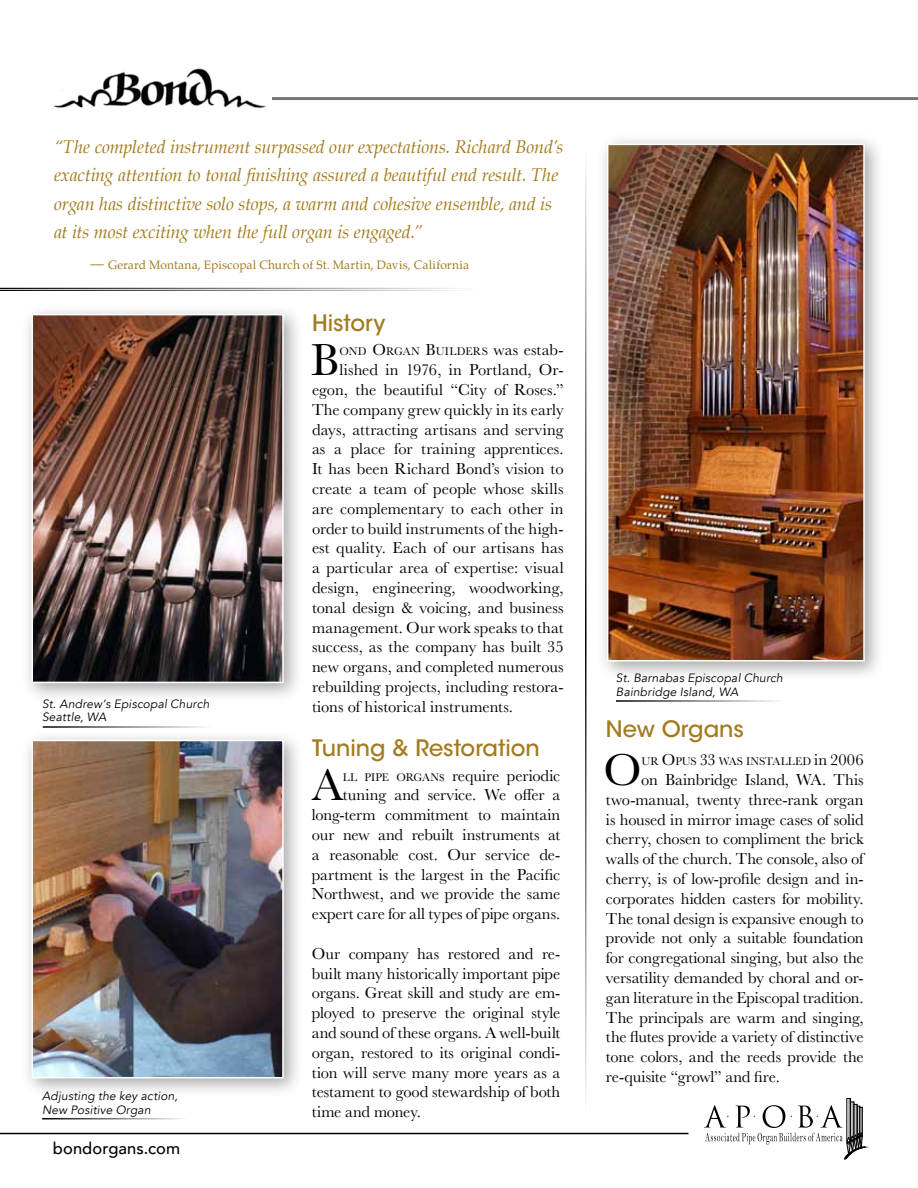
<style>
.page{position:relative;width:918px;height:1188px;background:#fff}
.page>*{position:absolute;margin:0;border:0;box-sizing:border-box;transform-origin:0 0}
.t1{font:46.35px "Baskerville";color:#000}
.t2{font:500 22.5px "ITC Avant Garde Std";color:#a37b1f}
.t3{font:italic 18px/28.5px "Palatino";letter-spacing:-.01em;color:#a37b1f}
.t4{font:16.5px/19.8px "Baskerville";letter-spacing:-.005em;color:#000;text-align:justify}
.t5{font:500 16.5px "Avenir";letter-spacing:.005em;color:#000}
.t6{font:italic 12px/13.5px "Avenir";letter-spacing:.015em;color:#000}
.t7{font:12px "Palatino";letter-spacing:.01em;color:#a37b1f}
.t8{font:11.55px "Baskerville";letter-spacing:.015em;color:#000}
.s1{font-family:"Avenir";font-weight:300;font-size:13.5px}
.s2{font-size:16.5px}
.s3{font-size:11.55px}
</style>
<div class="page">
<hr style="left:0;top:1133px;width:688px;height:1px;background:#000">
<svg style="left:704px;top:1099px;width:161px;height:61px"></svg>
<div style="left:596px;top:133px;width:289px;height:548px;background:#000;opacity:.35"></div>
<img style="left:610px;top:147px;width:252px;height:512px">
<div style="left:607px;top:144px;width:258px;height:518px;border:2px solid #fff"></div>
<hr style="left:585px;top:144px;width:1px;height:974px;background:#000">
<hr style="left:0;top:288px;width:475px;height:1px;background:#000">
<hr style="left:0;top:290px;width:475px;height:1px;background:#000">
<hr style="left:43px;top:726px;width:169px;height:2px;background:#000">
<hr style="left:616px;top:700px;width:170px;height:2px;background:#000">
<hr style="left:42px;top:1118px;width:145px;height:1px;background:#000">
<div style="left:21px;top:303px;width:282px;height:400px;background:#000;opacity:.35"></div>
<img style="left:35px;top:317px;width:246px;height:363px">
<div style="left:32px;top:314px;width:252px;height:369px;border:2px solid #fff"></div>
<hr style="left:265px;top:97px;width:653px;height:3px;background:#757779">
<img style="left:54px;top:68px;width:217px;height:41px">
<div style="left:21px;top:729px;width:282px;height:370px;background:#000;opacity:.35"></div>
<img style="left:35px;top:743px;width:246px;height:332px">
<div style="left:32px;top:740px;width:252px;height:338px;border:2px solid #fff"></div>
<p class="t3" style="left:54px;top:132px;width:511px">“The completed instrument surpassed our expectations. Richard Bond’s exacting attention to tonal finishing assured a beautiful end result. The organ has distinctive solo stops, a warm and cohesive ensemble, and is at its most exciting when the full organ is engaged.”</p>
<p class="t7" style="left:91px;top:255px;width:380px"><span class="s1">—</span> Gerard Montana, Episcopal Church of St. Martin, Davis, California</p>
<p class="t6" style="left:42px;top:697px;width:169px">St. Andrew’s Episcopal Church<br>Seattle, WA</p>
<p class="t6" style="left:42px;top:1090px;width:137px">Adjusting the key action,<br>New Positive Organ</p>
<p class="t5" style="left:53px;top:1133px;width:129px">bondorgans.com</p>
<h2 class="t2" style="left:312px;top:308px;width:75px">History</h2>
<h1 class="t1" style="left:311px;top:331px;width:30px">B</h1>
<p class="t8" style="left:339px;top:344px;width:226px">OND <span class="s2">O</span>RGAN <span class="s2">B</span>UILDERS <span class="s2">was estab-</span></p>
<p class="t4" style="left:312px;top:360px;width:253px;text-indent:27px">lished in 1976, in Portland, Or&shy;egon, the beautiful “City of Roses.” The company grew quickly in its early days, attracting artisans and serving as a place for training apprentices.<br>It has been Richard Bond’s vision to create a team of people whose skills are complementary to each other in order to build instruments of the high&shy;est quality. Each of our artisans has a particular area of expertise: visual design, engineering, woodworking, tonal design &amp; voicing, and business management. Our work speaks to that success, as the company has built 35 new organs, and completed numerous rebuilding projects, including restora&shy;tions of historical instruments.</p>
<h2 class="t2" style="left:312px;top:734px;width:229px">Tuning &amp; Restoration</h2>
<h1 class="t1" style="left:312px;top:756px;width:33px">A</h1>
<p class="t4" style="left:312px;top:766px;width:250px;text-align:right"><span class="s3">LL PIPE ORGAN</span>s require periodic tuning and service. We offer a long-term commitment to maintain our new and rebuilt instruments at a reasonable cost. Our service de&shy;partment is the largest in the Pacific Northwest, and we provide the same expert care for all types of pipe organs.</p>
<p class="t4" style="left:312px;top:944px;width:250px">Our company has restored and re&shy;built many historically important pipe organs. Great skill and study are em&shy;ployed to preserve the original style and sound of these organs. A well-built organ, restored to its original condi&shy;tion will serve many more years as a testament to good stewardship of both time and money.</p>
<p class="t6" style="left:616px;top:672px;width:168px">St. Barnabas Episcopal Church<br>Bainbridge Island, WA</p>
<h2 class="t2" style="left:606px;top:715px;width:139px">New Organs</h2>
<h1 class="t1" style="left:604px;top:741px;width:40px">O</h1>
<p class="t8" style="left:641px;top:754px;width:224px">UR <span class="s2">O</span>PUS <span class="s2">33</span> WAS INSTALLED <span class="s2">in 2006</span></p>
<p class="t4" style="left:606px;top:770px;width:259px;text-indent:35px">on Bainbridge Island, WA. This two-manual, twenty three-rank organ is housed in mirror image cases of solid cherry, chosen to compliment the brick walls of the church. The console, also of cherry, is of low-profile design and in&shy;corporates hidden casters for mobility.<br>The tonal design is expansive enough to provide not only a suitable foundation for congregational singing, but also the versatility demanded by choral and or&shy;gan literature in the Episcopal tradition.<br>The principals are warm and singing, the flutes provide a variety of distinctive tone colors, and the reeds provide the re-quisite “growl” and fire.</p>
</div>
